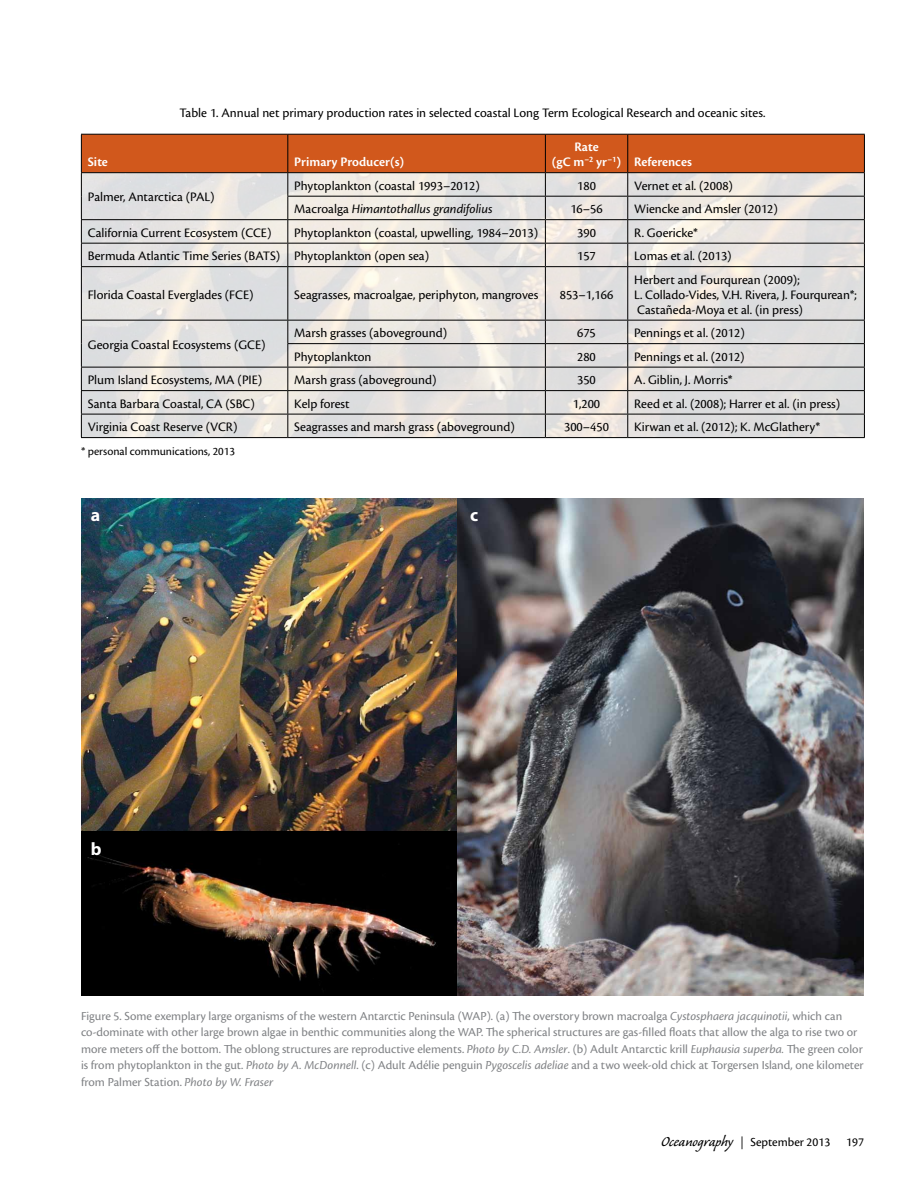
<style>
.page{position:relative;width:918px;height:1188px;background:#fff}
.page>*{position:absolute;margin:0;border:0;box-sizing:border-box;transform-origin:0 0}
.t1{font:700 18px "Myriad Pro";color:#fff}
.t2{font:13.5px/15px "Cronos Pro";color:#000}
.t3{font:600 13.5px/15px "Cronos Pro";color:#fff}
.t4{font:italic 13.5px "Cronos Pro";letter-spacing:-.005em;color:#000}
.t5{font:12.75px/16.5px "Cronos Pro";color:#808285}
.t6{font:12.75px "Cronos Pro";color:#000}
.t7{font:12px "Cronos Pro";color:#000}
.s1{font-style:normal}
.s2{font-style:italic}
.s3{font-family:"Caliban";font-size:18px}
.s4{font-family:"Minion Pro"}
</style>
<div class="page">
<img style="left:82px;top:267px;width:782px;height:170px">
<svg style="left:81px;top:134px;width:784px;height:132px;background:#d8b4a1"></svg>
<hr style="left:81px;top:266px;width:207px;height:1px;background:#000">
<hr style="left:81px;top:267px;width:1px;height:53px;background:#000">
<hr style="left:288px;top:266px;width:257px;height:1px;background:#000">
<hr style="left:287px;top:267px;width:1px;height:53px;background:#000">
<hr style="left:545px;top:266px;width:83px;height:1px;background:#000">
<hr style="left:545px;top:267px;width:1px;height:53px;background:#000">
<hr style="left:628px;top:266px;width:237px;height:1px;background:#000">
<hr style="left:627px;top:267px;width:1px;height:53px;background:#000">
<hr style="left:864px;top:267px;width:1px;height:53px;background:#000">
<hr style="left:81px;top:320px;width:207px;height:1px;background:#000">
<hr style="left:288px;top:320px;width:257px;height:1px;background:#000">
<hr style="left:545px;top:320px;width:83px;height:1px;background:#000">
<hr style="left:628px;top:320px;width:237px;height:1px;background:#000">
<hr style="left:287px;top:343px;width:258px;height:1px;background:#000">
<hr style="left:545px;top:343px;width:83px;height:1px;background:#000">
<hr style="left:628px;top:343px;width:237px;height:1px;background:#000">
<hr style="left:81px;top:367px;width:207px;height:1px;background:#000">
<hr style="left:288px;top:367px;width:257px;height:1px;background:#000">
<hr style="left:545px;top:367px;width:83px;height:1px;background:#000">
<hr style="left:628px;top:367px;width:237px;height:1px;background:#000">
<hr style="left:81px;top:390px;width:207px;height:1px;background:#000">
<hr style="left:288px;top:390px;width:257px;height:1px;background:#000">
<hr style="left:545px;top:390px;width:83px;height:1px;background:#000">
<hr style="left:628px;top:390px;width:237px;height:1px;background:#000">
<hr style="left:81px;top:414px;width:207px;height:1px;background:#000">
<svg style="left:81px;top:321px;width:1px;height:116px"></svg>
<hr style="left:288px;top:414px;width:257px;height:1px;background:#000">
<svg style="left:287px;top:321px;width:1px;height:116px"></svg>
<hr style="left:545px;top:414px;width:83px;height:1px;background:#000">
<svg style="left:545px;top:321px;width:1px;height:116px"></svg>
<hr style="left:628px;top:414px;width:237px;height:1px;background:#000">
<svg style="left:627px;top:321px;width:1px;height:116px"></svg>
<svg style="left:864px;top:321px;width:1px;height:116px"></svg>
<hr style="left:81px;top:437px;width:207px;height:1px;background:#000">
<hr style="left:288px;top:437px;width:257px;height:1px;background:#000">
<hr style="left:545px;top:437px;width:83px;height:1px;background:#000">
<hr style="left:628px;top:437px;width:237px;height:1px;background:#000">
<img style="left:81px;top:498px;width:377px;height:334px">
<img style="left:81px;top:832px;width:377px;height:163px">
<img style="left:458px;top:498px;width:406px;height:497px">
<p class="t2" style="left:179px;top:105px;width:588px">Table 1. Annual net primary production rates in selected coastal Long Term Ecological Research and oceanic sites.</p>
<p class="t3" style="left:88px;top:155px;width:22px">Site</p>
<p class="t3" style="left:294px;top:155px;width:111px">Primary Producer(s)</p>
<p class="t3" style="left:552px;top:140px;width:141px;text-indent:22px">Rate<br>(gC m<sup>–2</sup> yr<sup>–1</sup>) References</p>
<p class="t2" style="left:88px;top:190px;width:128px">Palmer, Antarctica (PAL)</p>
<p class="t2" style="left:294px;top:178px;width:187px">Phytoplankton (coastal 1993–2012)</p>
<p class="t2" style="left:577px;top:178px;width:20px">180</p>
<p class="t2" style="left:634px;top:178px;width:100px">Vernet et al. (2008)</p>
<p class="t4" style="left:294px;top:201px;width:200px"><span class="s1">Macroalga</span> Himantothallus grandifolius</p>
<p class="t2" style="left:570px;top:202px;width:34px">16–56</p>
<p class="t2" style="left:634px;top:202px;width:145px">Wiencke and Amsler (2012)</p>
<p class="t2" style="left:88px;top:225px;width:185px">California Current Ecosystem (CCE)</p>
<p class="t2" style="left:294px;top:225px;width:245px">Phytoplankton (coastal, upwelling, 1984–2013)</p>
<p class="t2" style="left:577px;top:225px;width:20px">390</p>
<p class="t2" style="left:634px;top:225px;width:65px">R. Goericke*</p>
<p class="t2" style="left:88px;top:249px;width:343px">Bermuda Atlantic Time Series (BATS) Phytoplankton (open sea)</p>
<p class="t2" style="left:577px;top:249px;width:20px">157</p>
<p class="t2" style="left:634px;top:249px;width:99px">Lomas et al. (2013)</p>
<p class="t2" style="left:88px;top:287px;width:167px">Florida Coastal Everglades (FCE)</p>
<p class="t2" style="left:294px;top:287px;width:246px">Seagrasses, macroalgae, periphyton, mangroves</p>
<p class="t2" style="left:560px;top:287px;width:55px">853–1,166</p>
<p class="t2" style="left:634px;top:272px;width:224px">Herbert and Fourqurean (2009);<br>L. Collado-Vides, V.H. Rivera, J. Fourqurean*;<br>Castañeda-Moya et al. (in press)</p>
<p class="t2" style="left:88px;top:337px;width:179px">Georgia Coastal Ecosystems (GCE)</p>
<p class="t2" style="left:294px;top:325px;width:154px">Marsh grasses (aboveground)</p>
<p class="t2" style="left:577px;top:325px;width:20px">675</p>
<p class="t2" style="left:634px;top:325px;width:112px">Pennings et al. (2012)</p>
<p class="t2" style="left:294px;top:349px;width:79px">Phytoplankton</p>
<p class="t2" style="left:577px;top:349px;width:20px">280</p>
<p class="t2" style="left:634px;top:349px;width:112px">Pennings et al. (2012)</p>
<p class="t2" style="left:88px;top:372px;width:176px">Plum Island Ecosystems, MA (PIE)</p>
<p class="t2" style="left:294px;top:372px;width:144px">Marsh grass (aboveground)</p>
<p class="t2" style="left:577px;top:372px;width:20px">350</p>
<p class="t2" style="left:634px;top:372px;width:100px">A. Giblin, J. Morris*</p>
<p class="t2" style="left:88px;top:396px;width:169px">Santa Barbara Coastal, CA (SBC)</p>
<p class="t2" style="left:294px;top:396px;width:57px">Kelp forest</p>
<p class="t2" style="left:573px;top:396px;width:29px">1,200</p>
<p class="t2" style="left:634px;top:396px;width:208px">Reed et al. (2008); Harrer et al. (in press)</p>
<p class="t2" style="left:88px;top:419px;width:151px">Virginia Coast Reserve (VCR)</p>
<p class="t2" style="left:294px;top:419px;width:222px">Seagrasses and marsh grass (aboveground)</p>
<p class="t2" style="left:564px;top:419px;width:46px">300–450</p>
<p class="t2" style="left:634px;top:419px;width:187px">Kirwan et al. (2012); K. McGlathery*</p>
<p class="t7" style="left:81px;top:444px;width:155px">* personal communications, 2013</p>
<h1 class="t1" style="left:91px;top:503px;width:11px">a</h1>
<h1 class="t1" style="left:470px;top:503px;width:10px">c</h1>
<h1 class="t1" style="left:91px;top:837px;width:12px">b</h1>
<p class="t5" style="left:81px;top:1008px;width:784px">Figure 5. Some exemplary large organisms of the western Antarctic Peninsula (WAP). (a) The overstory brown macroalga <span class="s2">Cystosphaera jacquinotii</span>, which can co-dominate with other large brown algae in benthic communities along the WAP. The spherical structures are gas-filled floats that allow the alga to rise two or more meters off the bottom. The oblong structures are reproductive elements. <span class="s2">Photo by C.D. Amsler</span>. (b) Adult Antarctic krill <span class="s2">Euphausia superba.</span> The green color is from phytoplankton in the gut. <span class="s2">Photo by A. McDonnell</span>. (c) Adult Adélie penguin <span class="s2">Pygoscelis adeliae</span> and a two week-old chick at Torgersen Island, one kilometer from Palmer Station. <span class="s2">Photo by W. Fraser</span></p>
<p class="t6" style="left:661px;top:1135px;width:171px"><span class="s3">Oceanography</span> <span class="s4">|</span> September 2013</p>
<p class="t6" style="left:846px;top:1134px;width:19px">197</p>
</div>
